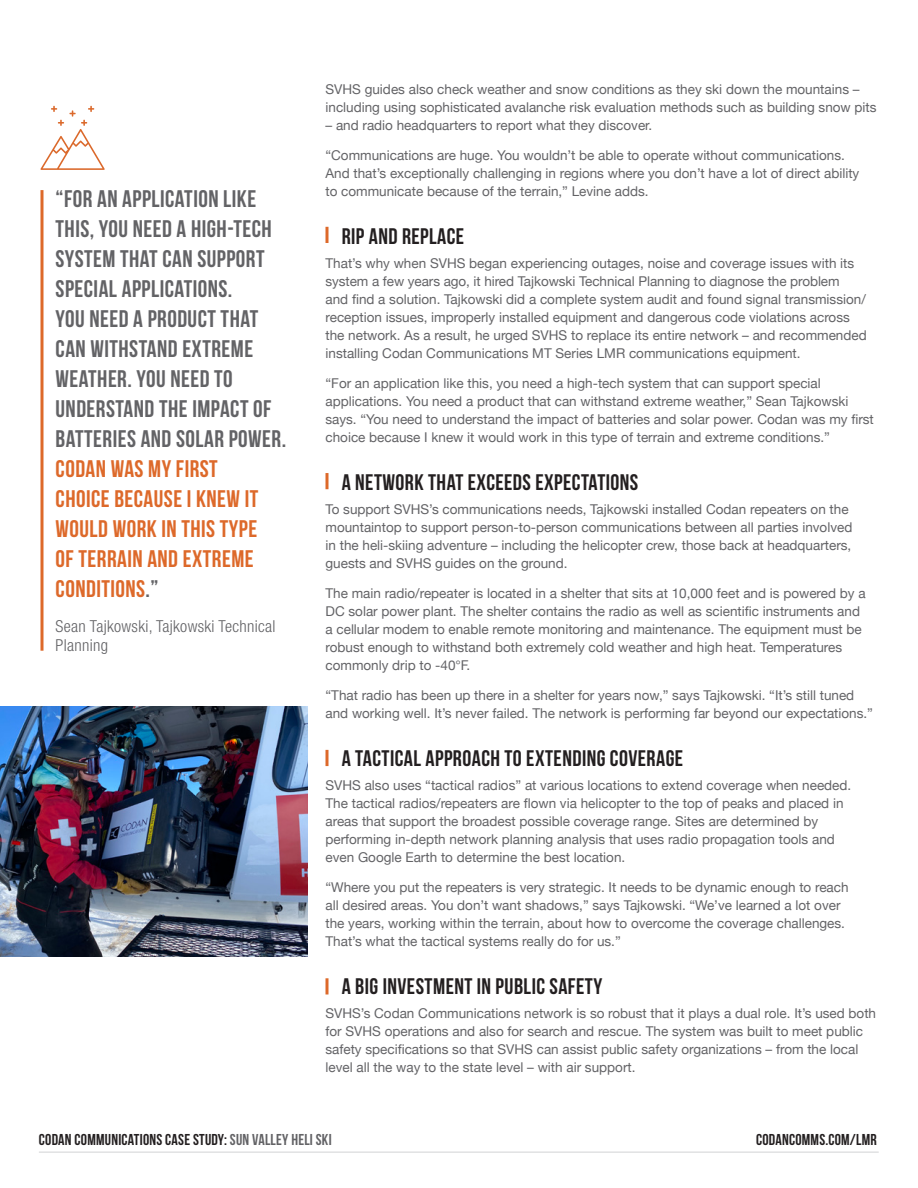
<style>
.page{position:relative;width:918px;height:1188px;background:#fff}
.page>*{position:absolute;margin:0;border:0;box-sizing:border-box;transform-origin:0 0}
.t1{font:700 24px/30px "Bebas Neue";letter-spacing:.02em;color:#636366}
.t2{font:700 22.5px "Bebas Neue";letter-spacing:.02em;color:#231f20}
.t3{font:300 condensed 16.5px/19.5px "Helvetica Neue LT Std";letter-spacing:.02em;color:#636366}
.t4{font:700 15.75px "Bebas Neue";letter-spacing:.015em;color:#231f20}
.t5{font:13.5px/18px "Helvetica Neue";color:#636366}
.s1{color:#dd692a}
.s2{color:#636366}
</style>
<div class="page">
<hr style="left:39px;top:1152px;width:840px;height:1px;background:#d1d2d4">
<img style="left:0;top:706px;width:308px;height:251px">
<svg style="left:40px;top:190px;width:4px;height:461px;background:#e58e5f"></svg>
<svg style="left:326px;top:227px;width:2px;height:16px"></svg>
<svg style="left:326px;top:473px;width:2px;height:16px"></svg>
<svg style="left:326px;top:750px;width:2px;height:16px"></svg>
<svg style="left:40px;top:106px;width:65px;height:64px"></svg>
<svg style="left:326px;top:978px;width:2px;height:17px"></svg>
<p class="t1" style="left:56px;top:183px;width:232px">“FOR AN APPLICATION LIKE<br>THIS, YOU NEED A HIGH-TECH<br>SYSTEM THAT CAN SUPPORT<br>SPECIAL APPLICATIONS.<br>YOU NEED A PRODUCT THAT<br>CAN WITHSTAND EXTREME<br>WEATHER. YOU NEED TO<br>UNDERSTAND THE IMPACT OF<br>BATTERIES AND SOLAR POWER.<br><span class="s1">CODAN WAS MY FIRST<br>CHOICE BECAUSE I KNEW IT<br>WOULD WORK IN THIS TYPE<br>OF TERRAIN AND EXTREME<br>CONDITIONS</span>.”</p>
<p class="t3" style="left:56px;top:616px;width:221px">Sean Tajkowski, Tajkowski Technical<br>Planning</p>
<p class="t5" style="left:326px;top:81px;width:553px">SVHS guides also check weather and snow conditions as they ski down the mountains – including using sophisticated avalanche risk evaluation methods such as building snow pits</p>
<p class="t5" style="left:326px;top:117px;width:328px">– and radio headquarters to report what they discover.</p>
<p class="t5" style="left:326px;top:147px;width:535px">“Communications are huge. You wouldn’t be able to operate without communications.<br>And that’s exceptionally challenging in regions where you don’t have a lot of direct ability to communicate because of the terrain,” Levine adds.</p>
<p class="t2" style="left:342px;top:224px;width:124px">RIP AND REPLACE</p>
<p class="t5" style="left:326px;top:255px;width:543px">That’s why when SVHS began experiencing outages, noise and coverage issues with its system a few years ago, it hired Tajkowski Technical Planning to diagnose the problem<br>and find a solution. Tajkowski did a complete system audit and found signal transmission/ reception issues, improperly installed equipment and dangerous code violations across the network. As a result, he urged SVHS to replace its entire network – and recommended installing Codan Communications MT Series LMR communications equipment.</p>
<p class="t5" style="left:326px;top:375px;width:550px">“For an application like this, you need a high-tech system that can support special applications. You need a product that can withstand extreme weather,” Sean Tajkowski says. “You need to understand the impact of batteries and solar power. Codan was my first choice because I knew it would work in this type of terrain and extreme conditions.”</p>
<p class="t2" style="left:342px;top:470px;width:298px">A NETWORK THAT EXCEEDS EXPECTATIONS</p>
<p class="t5" style="left:326px;top:501px;width:528px">To support SVHS’s communications needs, Tajkowski installed Codan repeaters on the mountaintop to support person-to-person communications between all parties involved in the heli-skiing adventure – including the helicopter crew, those back at headquarters, guests and SVHS guides on the ground.</p>
<p class="t5" style="left:326px;top:585px;width:542px">The main radio/repeater is located in a shelter that sits at 10,000 feet and is powered by a DC solar power plant. The shelter contains the radio as well as scientific instruments and a cellular modem to enable remote monitoring and maintenance. The equipment must be robust enough to withstand both extremely cold weather and high heat. Temperatures commonly drip to -40°F.</p>
<p class="t5" style="left:326px;top:687px;width:549px">“That radio has been up there in a shelter for years now,” says Tajkowski. “It’s still tuned and working well. It’s never failed. The network is performing far beyond our expectations.”</p>
<p class="t2" style="left:342px;top:746px;width:343px">A TACTICAL APPROACH TO EXTENDING COVERAGE</p>
<p class="t5" style="left:326px;top:777px;width:527px">SVHS also uses “tactical radios” at various locations to extend coverage when needed.<br>The tactical radios/repeaters are flown via helicopter to the top of peaks and placed in areas that support the broadest possible coverage range. Sites are determined by performing in-depth network planning analysis that uses radio propagation tools and even Google Earth to determine the best location.</p>
<p class="t5" style="left:326px;top:879px;width:525px">“Where you put the repeaters is very strategic. It needs to be dynamic enough to reach all desired areas. You don’t want shadows,” says Tajkowski. “We’ve learned a lot over the years, working within the terrain, about how to overcome the coverage challenges.<br>That’s what the tactical systems really do for us.”</p>
<p class="t2" style="left:342px;top:974px;width:262px">A BIG INVESTMENT IN PUBLIC SAFETY</p>
<p class="t5" style="left:326px;top:1005px;width:552px">SVHS’s Codan Communications network is so robust that it plays a dual role. It’s used both for SVHS operations and also for search and rescue. The system was built to meet public safety specifications so that SVHS can assist public safety organizations – from the local level all the way to the state level – with air support.</p>
<p class="t4" style="left:39px;top:1131px;width:294px">CODAN COMMUNICATIONS CASE STUDY: <span class="s2">SUN VALLEY HELI SKI</span></p>
<p class="t4" style="left:756px;top:1131px;width:122px">CODANCOMMS.COM/LMR</p>
</div>
